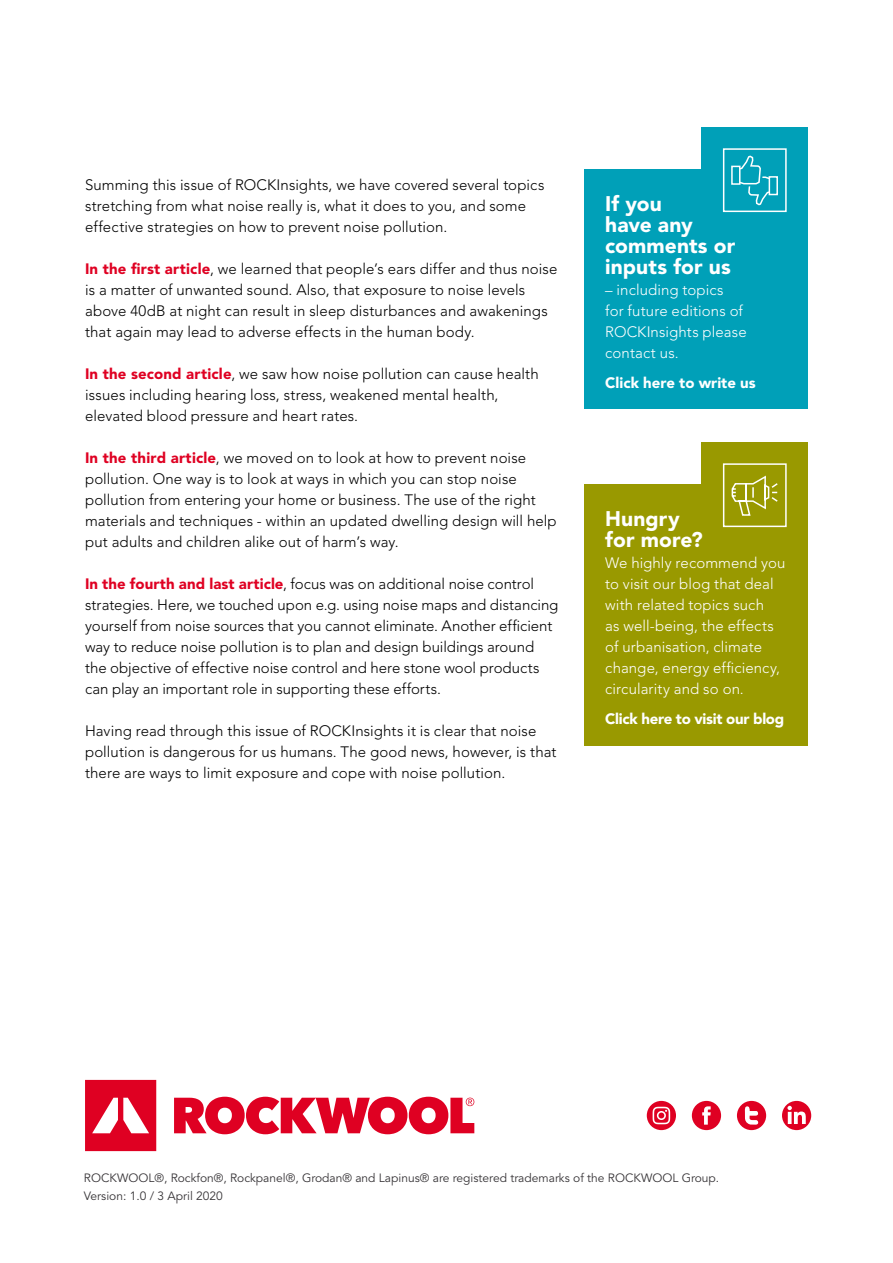
<style>
.page{position:relative;width:893px;height:1263px;background:#fff}
.page>*{position:absolute;margin:0;border:0;box-sizing:border-box;transform-origin:0 0}
.t1{font:900 21px/21px "Avenir LT Std";letter-spacing:.005em;color:#fff}
.t2{font:300 15px/21px "Avenir LT Std";letter-spacing:.005em;color:#000}
.t3{font:300 15px/21px "Avenir LT Std";letter-spacing:.005em;color:#fff}
.t4{font:900 15px "Avenir LT Std";letter-spacing:-.015em;color:#fff}
.t5{font:12px/18px "Avenir LT Std";color:#373437}
.s1{font-weight:900;color:#df0022}
</style>
<div class="page">
<div style="left:701px;top:442px;width:107px;height:63px;background:#990"></div>
<div style="left:701px;top:127px;width:107px;height:63px;background:#00a0b8"></div>
<svg style="left:85px;top:1080px;width:71px;height:71px"></svg>
<svg style="left:174px;top:1097px;width:300px;height:37px"></svg>
<svg style="left:647px;top:1101px;width:29px;height:29px"></svg>
<svg style="left:692px;top:1101px;width:29px;height:29px"></svg>
<svg style="left:737px;top:1101px;width:29px;height:29px"></svg>
<svg style="left:782px;top:1101px;width:29px;height:29px"></svg>
<div style="left:584px;top:169px;width:224px;height:240px;background:#00a0b8"></div>
<div style="left:584px;top:484px;width:224px;height:261px;background:#990"></div>
<div style="left:723px;top:463px;width:64px;height:64px;border:2px solid #fff"></div>
<div style="left:723px;top:148px;width:64px;height:64px;border:2px solid #fff"></div>
<div style="left:769px;top:176px;width:9px;height:19px;border:2px solid #fff"></div>
<svg style="left:738px;top:155px;width:33px;height:51px"></svg>
<div style="left:731px;top:166px;width:9px;height:19px;border:2px solid #fff"></div>
<svg style="left:731px;top:475px;width:47px;height:41px"></svg>
<p class="t2" style="left:85px;top:175px;width:461px">Summing this issue of ROCKInsights, we have covered several topics stretching from what noise really is, what it does to you, and some effective strategies on how to prevent noise pollution.</p>
<p class="t2" style="left:85px;top:259px;width:474px"><span class="s1">In the first article</span>, we learned that people’s ears differ and thus noise is a matter of unwanted sound. Also, that exposure to noise levels above 40dB at night can result in sleep disturbances and awakenings that again may lead to adverse effects in the human body.</p>
<p class="t2" style="left:85px;top:364px;width:455px"><span class="s1">In the second article</span>, we saw how noise pollution can cause health issues including hearing loss, stress, weakened mental health, elevated blood pressure and heart rates.</p>
<p class="t2" style="left:85px;top:448px;width:473px"><span class="s1">In the third article</span>, we moved on to look at how to prevent noise pollution. One way is to look at ways in which you can stop noise pollution from entering your home or business. The use of the right materials and techniques - within an updated dwelling design will help put adults and children alike out of harm’s way.</p>
<p class="t2" style="left:85px;top:574px;width:475px"><span class="s1">In the fourth and last article</span>, focus was on additional noise control strategies. Here, we touched upon e.g. using noise maps and distancing yourself from noise sources that you cannot eliminate. Another efficient way to reduce noise pollution is to plan and design buildings around the objective of effective noise control and here stone wool products can play an important role in supporting these efforts.</p>
<p class="t2" style="left:85px;top:721px;width:473px">Having read through this issue of ROCKInsights it is clear that noise pollution is dangerous for us humans. The good news, however, is that there are ways to limit exposure and cope with noise pollution.</p>
<h1 class="t1" style="left:605px;top:193px;width:132px">If you<br>have any comments or inputs for us</h1>
<p class="t3" style="left:605px;top:280px;width:143px">– including topics<br>for future editions of<br>ROCKInsights please contact us.</p>
<p class="t4" style="left:605px;top:374px;width:152px">Click here to write us</p>
<h1 class="t1" style="left:605px;top:508px;width:99px">Hungry for more?</h1>
<p class="t3" style="left:605px;top:553px;width:182px">We highly recommend you to visit our blog that deal with related topics such<br>as well-being, the effects of urbanisation, climate change, energy efficiency, circularity and so on.</p>
<p class="t4" style="left:605px;top:710px;width:181px">Click here to visit our blog</p>
<p class="t5" style="left:84px;top:1169px;width:637px">ROCKWOOL®, Rockfon®, Rockpanel®, Grodan® and Lapinus® are registered trademarks of the ROCKWOOL Group.<br>Version: 1.0 / 3 April 2020</p>
</div>
